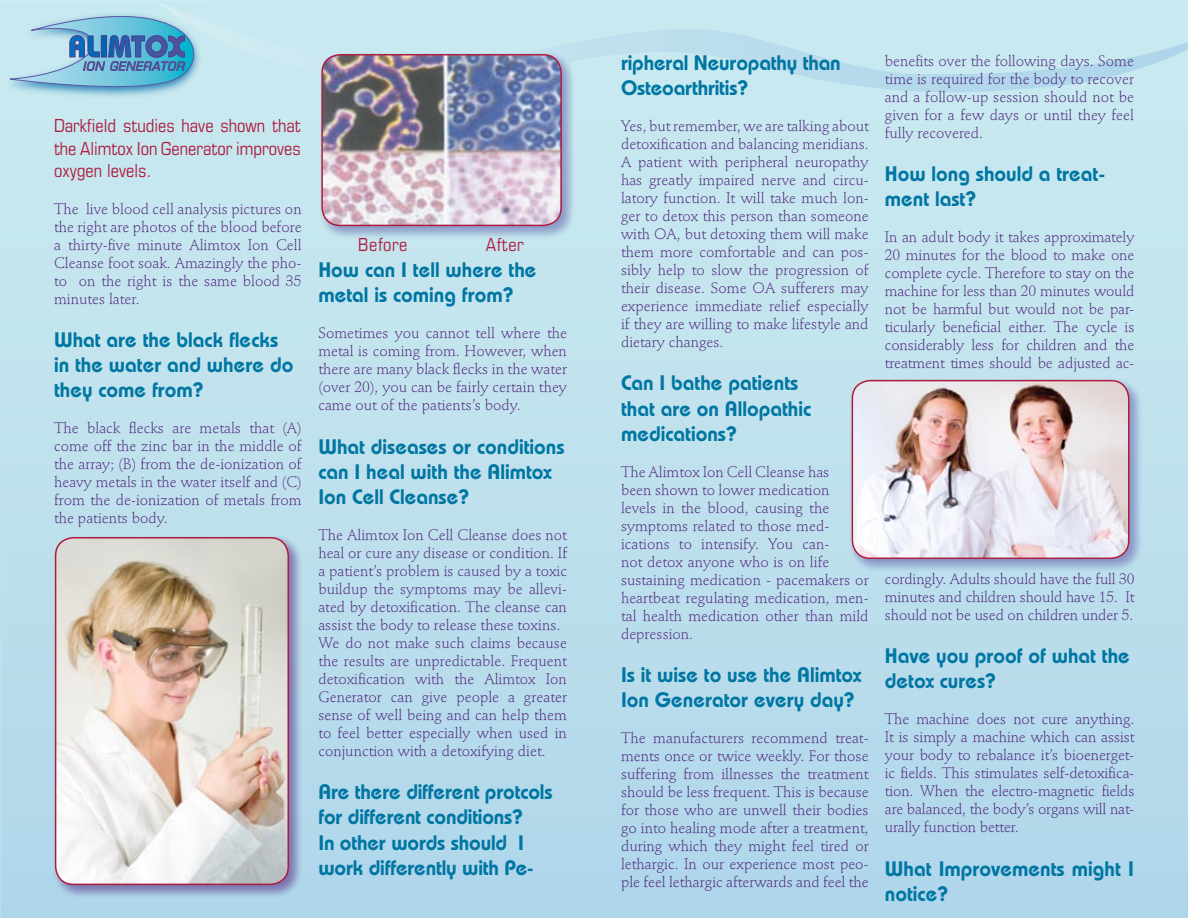
<style>
.page{position:relative;width:1188px;height:918px;background:#fff}
.page>*{position:absolute;margin:0;border:0;box-sizing:border-box;transform-origin:0 0}
.t1{font:600 21px/25.2px "Bauhaus";color:#0076a3}
.t2{font:condensed 18px/22.5px "Eurostile";color:#ae1c3f;text-align:justify}
.t3{font:300 15px/18px "Stempel Schneidler";color:#4d207a;text-align:justify}
</style>
<div class="page">
<div style="left:0;top:0;width:1188px;height:918px;background:linear-gradient(to bottom,#ccebf0,#b1d7ea)"></div>
<svg style="left:154px;top:0;width:1034px;height:100px;background:#c5e7ee"></svg>
<img style="left:8px;top:10px;width:194px;height:88px">
<svg style="left:10px;top:10px;width:192px;height:85px;background:#87bdd7"></svg>
<div style="left:848px;top:376px;width:296px;height:198px;background:#5b57a6;opacity:.55"></div>
<img style="left:852px;top:381px;width:277px;height:177px;border-radius:18px">
<div style="left:852px;top:380px;width:278px;height:179px;border:2px solid #ae1c3f;border-radius:18px"></div>
<div style="left:318px;top:50px;width:259px;height:190px;background:#5b57a6;opacity:.55"></div>
<img style="left:322px;top:55px;width:239px;height:170px;border-radius:18px">
<div style="left:321px;top:54px;width:241px;height:172px;border:2px solid #ae1c3f;border-radius:18px"></div>
<div style="left:51px;top:533px;width:253px;height:368px;background:#4d207a;opacity:.55"></div>
<img style="left:56px;top:538px;width:232px;height:346px;border-radius:18px">
<div style="left:55px;top:537px;width:234px;height:348px;border:2px solid #ae1c3f;border-radius:18px"></div>
<p class="t2" style="left:54px;top:114px;width:248px">Darkfield studies have shown that the Alimtox Ion Generator improves oxygen levels.</p>
<p class="t3" style="left:54px;top:200px;width:249px">The live blood cell analysis pictures on the right are photos of the blood before a thirty-five minute Alimtox Ion Cell Cleanse foot soak. Amazingly the pho&shy;to on the right is the same blood 35 minutes later.</p>
<h1 class="t1" style="left:54px;top:327px;width:241px">What are the black flecks in the water and where do they come from?</h1>
<p class="t3" style="left:54px;top:419px;width:249px">The black flecks are metals that (A) come off the zinc bar in the middle of the array; (B) from the de-ionization of heavy metals in the water itself and (C) from the de-ionization of metals from the patients body.</p>
<p class="t2" style="left:358px;top:233px;width:51px">Before</p>
<p class="t2" style="left:486px;top:233px;width:40px">After</p>
<h1 class="t1" style="left:318px;top:257px;width:220px">How can I tell where the metal is coming from?</h1>
<p class="t3" style="left:318px;top:325px;width:250px">Sometimes you cannot tell where the metal is coming from. However, when there are many black flecks in the water (over 20), you can be fairly certain they came out of the patients’s body.</p>
<h1 class="t1" style="left:318px;top:433px;width:248px">What diseases or conditions can I heal with the Alimtox<br>Ion Cell Cleanse?</h1>
<p class="t3" style="left:318px;top:526px;width:250px;text-align:left">The Alimtox Ion Cell Cleanse does not heal or cure any disease or condition. If a patient’s problem is caused by a toxic buildup the symptoms may be allevi&shy;ated by detoxification. The cleanse can assist the body to release these toxins.<br>We do not make such claims because the results are unpredictable. Frequent detoxification with the Alimtox Ion Generator can give people a greater sense of well being and can help them to feel better especially when used in conjunction with a detoxifying diet.</p>
<h1 class="t1" style="left:318px;top:779px;width:236px">Are there different protcols for different conditions?<br>In other words should I work differently with Pe-</h1>
<h1 class="t1" style="left:621px;top:50px;width:221px">ripheral Neuropathy than<br>Osteoarthritis?</h1>
<p class="t3" style="left:621px;top:117px;width:249px">Yes, but remember, we are talking about detoxification and balancing meridians.<br>A patient with peripheral neuropathy has greatly impaired nerve and circu&shy;latory function. It will take much lon&shy;ger to detox this person than someone with OA, but detoxing them will make them more comfortable and can pos&shy;sibly help to slow the progression of their disease. Some OA sufferers may experience immediate relief especially if they are willing to make lifestyle and dietary changes.</p>
<h1 class="t1" style="left:621px;top:370px;width:192px">Can I bathe patients that are on Allopathic medications?</h1>
<p class="t3" style="left:621px;top:463px;width:249px;text-align:left">The Alimtox Ion Cell Cleanse has<br>been shown to lower medication<br>levels in the blood, causing the symptoms related to those med&shy;ications to intensify. You can-<br>not detox anyone who is on life sustaining medication - pacemakers or heartbeat regulating medication, men&shy;tal health medication other than mild depression.</p>
<h1 class="t1" style="left:621px;top:662px;width:242px">Is it wise to use the Alimtox<br>Ion Generator every day?</h1>
<p class="t3" style="left:621px;top:729px;width:249px">The manufacturers recommend treat&shy;ments once or twice weekly. For those suffering from illnesses the treatment should be less frequent. This is because for those who are unwell their bodies go into healing mode after a treatment, during which they might feel tired or lethargic. In our experience most peo&shy;ple feel lethargic afterwards and feel the</p>
<p class="t3" style="left:885px;top:52px;width:251px">benefits over the following days. Some time is required for the body to recover and a follow-up session should not be given for a few days or until they feel fully recovered.</p>
<h1 class="t1" style="left:885px;top:161px;width:222px">How long should a treat&shy;ment last?</h1>
<p class="t3" style="left:885px;top:228px;width:251px">In an adult body it takes approximately 20 minutes for the blood to make one complete cycle. Therefore to stay on the machine for less than 20 minutes would not be harmful but would not be par&shy;ticularly beneficial either. The cycle is considerably less for children and the treatment times should be adjusted ac-</p>
<p class="t3" style="left:885px;top:570px;width:251px">cordingly. Adults should have the full 30 minutes and children should have 15. It should not be used on children under 5.</p>
<h1 class="t1" style="left:885px;top:643px;width:247px">Have you proof of what the detox cures?</h1>
<p class="t3" style="left:885px;top:710px;width:251px">The machine does not cure anything.<br>It is simply a machine which can assist your body to rebalance it’s bioenerget&shy;ic fields. This stimulates self-detoxifica&shy;tion. When the electro-magnetic fields are balanced, the body’s organs will nat&shy;urally function better.</p>
<h1 class="t1" style="left:885px;top:855px;width:251px">What Improvements might I notice?</h1>
</div>
